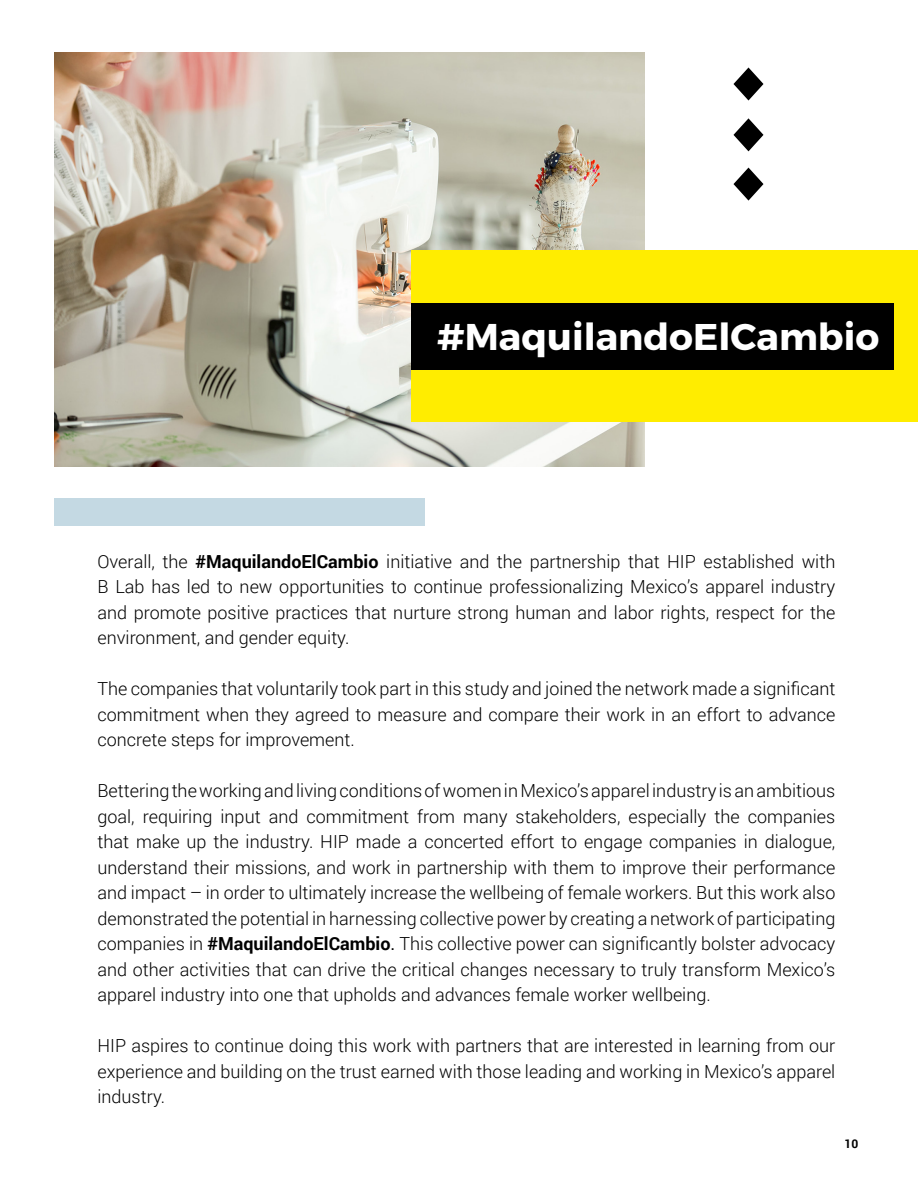
<style>
.page{position:relative;width:918px;height:1188px;background:#fff}
.page>*{position:absolute;margin:0;border:0;box-sizing:border-box;transform-origin:0 0}
.t1{font:700 37.2px "Montserrat";color:#fff}
.t2{font:300 18px/25.5px "Roboto";color:#000;text-align:justify}
.t3{font:700 12px "Roboto";color:#000}
.s1{font-weight:700}
.s2{font-weight:400}
</style>
<div class="page">
<div style="left:54px;top:498px;width:371px;height:27px;background:#c4d9e3"></div>
<img style="left:54px;top:53px;width:590px;height:414px">
<svg style="left:734px;top:118px;width:30px;height:33px"></svg>
<svg style="left:734px;top:168px;width:30px;height:33px"></svg>
<svg style="left:734px;top:67px;width:30px;height:34px"></svg>
<div style="left:411px;top:251px;width:507px;height:171px;background:#ffed00"></div>
<div style="left:411px;top:303px;width:483px;height:67px;background:#000"></div>
<h1 class="t1" style="left:437px;top:314px;width:444px">#MaquilandoElCambio</h1>
<p class="t2" style="left:98px;top:548px;width:739px">Overall, the <span class="s1">#MaquilandoElCambio</span> initiative and the partnership that HIP established with B Lab has led to new opportunities to continue professionalizing Mexico’s apparel industry and promote positive practices that nurture strong human and labor rights, respect for the environment, and gender equity.</p>
<p class="t2" style="left:98px;top:676px;width:739px">The companies that voluntarily took part in this study and joined the network made a significant commitment when they agreed to measure and compare their work in an effort to advance concrete steps for improvement.</p>
<p class="t2" style="left:98px;top:778px;width:739px">Bettering the working and living conditions of women in Mexico’s apparel industry is an ambitious goal, requiring input and commitment from many stakeholders, especially the companies that make up the industry. HIP made a concerted effort to engage companies in dialogue, understand their missions, and work in partnership with them to improve their performance and impact – in order to ultimately increase the wellbeing of female workers. But this work also demonstrated the potential in harnessing collective power by creating a network of participating companies in <span class="s1">#MaquilandoElCambio</span><span class="s2">.</span> This collective power can significantly bolster advocacy and other activities that can drive the critical changes necessary to truly transform Mexico’s apparel industry into one that upholds and advances female worker wellbeing.</p>
<p class="t2" style="left:98px;top:1033px;width:739px">HIP aspires to continue doing this work with partners that are interested in learning from our experience and building on the trust earned with those leading and working in Mexico’s apparel industry.</p>
<p class="t3" style="left:844px;top:1135px;width:15px">10</p>
</div>
